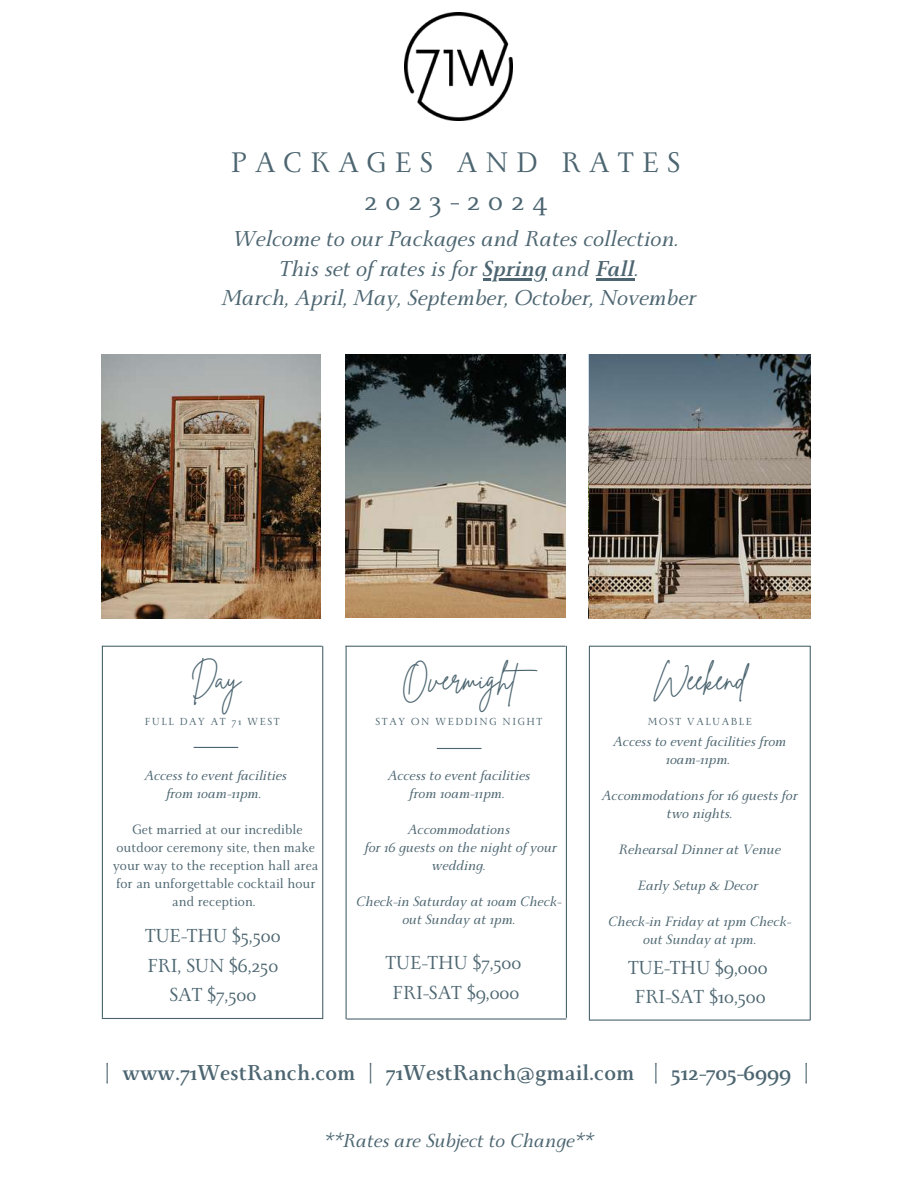
<style>
.page{position:relative;width:918px;height:1188px;background:#fff}
.page>*{position:absolute;margin:0;border:0;box-sizing:border-box;transform-origin:0 0}
.t1{font:31.5px/37.2px "Monterchi Serif";letter-spacing:.26em;color:#4c6570;text-align:center}
.t2{font:29.85px "Brittany Signature";color:#4c6570}
.t3{font:italic 24px/29.2px "Monterchi Serif";color:#4c6570;text-align:center}
.t4{font:700 24px "Monterchi Serif";color:#4c6570}
.t5{font:21px/29.2px "Monterchi Serif";color:#4c6570;text-align:center}
.t6{font:italic 21px "Monterchi Serif";color:#4c6570}
.t7{font:italic 15px/18px "Monterchi Serif";color:#4c6570;text-align:center}
.t8{font:15px/18px "Monterchi Serif";color:#4c6570;text-align:center}
.t9{font:11.4px "Monterchi Serif";letter-spacing:.145em;color:#4c6570}
.s1{font-weight:700}
</style>
<div class="page">
<hr style="left:102px;top:646px;width:1px;height:372px;background:#4c6570">
<hr style="left:322px;top:646px;width:1px;height:373px;background:#4c6570">
<hr style="left:346px;top:646px;width:1px;height:373px;background:#4c6570">
<hr style="left:566px;top:646px;width:1px;height:372px;background:#4c6570">
<hr style="left:589px;top:646px;width:221px;height:1px;background:#4c6570">
<hr style="left:346px;top:646px;width:219px;height:1px;background:#4c6570">
<hr style="left:102px;top:646px;width:220px;height:1px;background:#4c6570">
<hr style="left:589px;top:646px;width:1px;height:374px;background:#4c6570">
<hr style="left:810px;top:646px;width:1px;height:374px;background:#4c6570">
<img style="left:345px;top:354px;width:221px;height:264px">
<img style="left:102px;top:354px;width:219px;height:265px">
<img style="left:590px;top:354px;width:220px;height:265px">
<hr style="left:437px;top:748px;width:44px;height:1px;background:#4c6570">
<hr style="left:194px;top:747px;width:44px;height:1px;background:#4c6570">
<img style="left:405px;top:13px;width:108px;height:108px">
<hr style="left:102px;top:1018px;width:221px;height:1px;background:#4c6570">
<hr style="left:347px;top:1018px;width:219px;height:2px;background:#4c6570">
<hr style="left:589px;top:1020px;width:221px;height:1px;background:#4c6570">
<hr style="left:483px;top:278px;width:64px;height:2px;background:#4c6570">
<hr style="left:596px;top:278px;width:39px;height:2px;background:#4c6570">
<h1 class="t1" style="left:231px;top:149px;width:451px">PACKAGES AND RATES<br>2023-2024</h1>
<h3 class="t3" style="left:222px;top:228px;width:476px">Welcome to our Packages and Rates collection.<br>This set of rates is for <span class="s1">Spring</span> and <span class="s1">Fall</span>.<br>March, April, May, September, October, November</h3>
<h2 class="t2" style="left:191px;top:660px;width:51px">Day</h2>
<h2 class="t2" style="left:402px;top:660px;width:145px">Overmight</h2>
<h2 class="t2" style="left:654px;top:660px;width:94px">Weekend</h2>
<p class="t9" style="left:145px;top:716px;width:136px">FULL DAY AT 71 WEST</p>
<p class="t9" style="left:376px;top:716px;width:168px">STAY ON WEDDING NIGHT</p>
<p class="t9" style="left:648px;top:716px;width:106px">MOST VALUABLE</p>
<p class="t7" style="left:144px;top:768px;width:144px">Access to event facilities from 10am-11pm.</p>
<p class="t8" style="left:113px;top:822px;width:207px">Get married at our incredible outdoor ceremony site, then make your way to the reception hall area for an unforgettable cocktail hour and reception.</p>
<h3 class="t5" style="left:145px;top:925px;width:137px">TUE-THU $5,500<br>FRI, SUN $6,250<br>SAT $7,500</h3>
<p class="t7" style="left:388px;top:768px;width:144px">Access to event facilities from 10am-11pm.</p>
<p class="t7" style="left:365px;top:822px;width:194px">Accommodations<br>for 16 guests on the night of your wedding.</p>
<p class="t7" style="left:357px;top:894px;width:206px">Check-in Saturday at 10am Check&shy;out Sunday at 1pm.</p>
<h3 class="t5" style="left:386px;top:951px;width:137px">TUE-THU $7,500<br>FRI-SAT $9,000</h3>
<p class="t7" style="left:613px;top:735px;width:175px">Access to event facilities from<br>10am-11pm.</p>
<p class="t7" style="left:602px;top:789px;width:197px">Accommodations for 16 guests for two nights.</p>
<p class="t7" style="left:619px;top:843px;width:164px">Rehearsal Dinner at Venue</p>
<p class="t7" style="left:638px;top:879px;width:122px">Early Setup &amp; Decor</p>
<p class="t7" style="left:609px;top:915px;width:184px">Check-in Friday at 1pm Check&shy;out Sunday at 1pm.</p>
<h3 class="t5" style="left:628px;top:956px;width:141px">TUE-THU $9,000<br>FRI-SAT $10,500</h3>
<h3 class="t4" style="left:105px;top:1060px;width:706px">| www.71WestRanch.com | 71WestRanch@gmail.com | 512-705-6999 |</h3>
<h3 class="t6" style="left:324px;top:1130px;width:271px">**Rates are Subject to Change**</h3>
</div>
